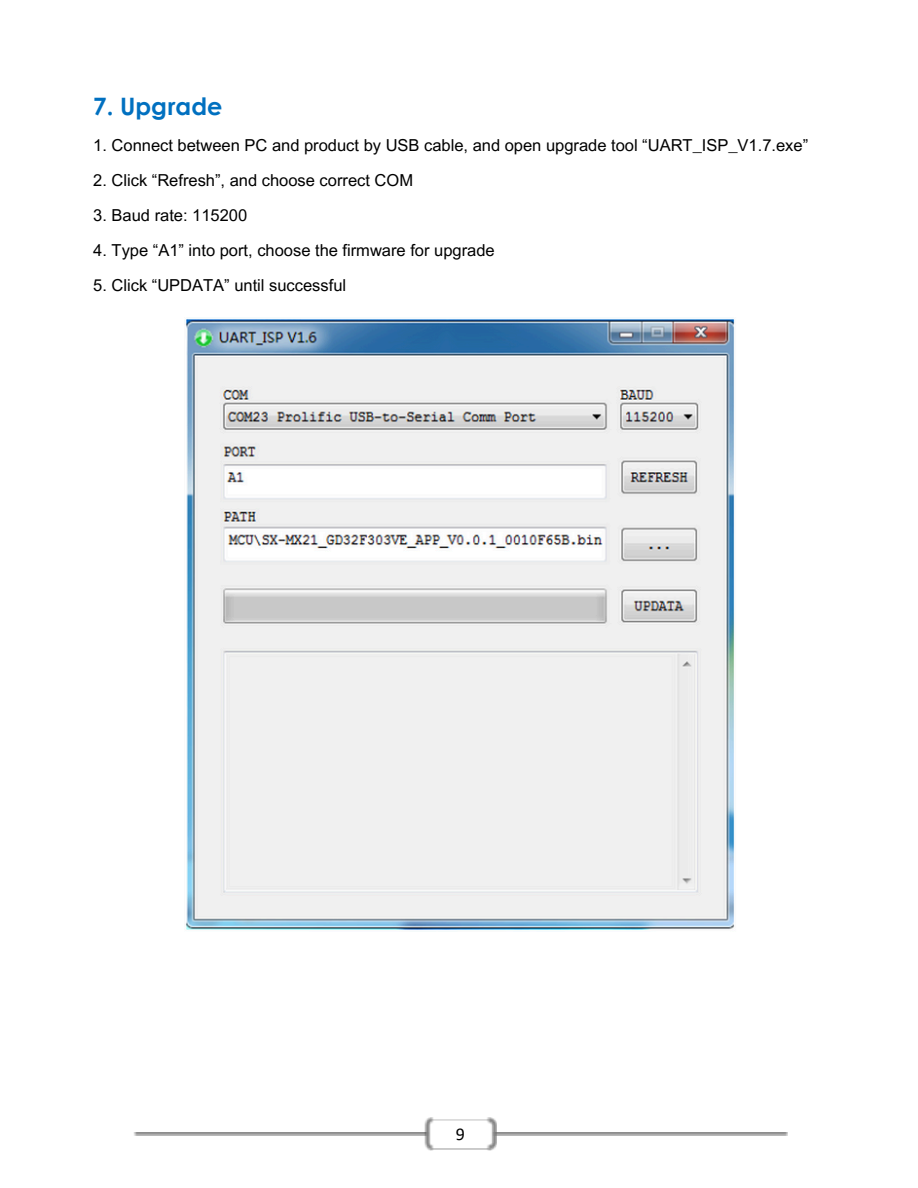
<style>
.page{position:relative;width:918px;height:1188px;background:#fff}
.page>*{position:absolute;margin:0;border:0;box-sizing:border-box;transform-origin:0 0}
.t1{font:700 24px "Century Gothic";color:#0070c0}
.t2{font:18px "Calibri";color:#000}
.t3{font:16.5px "Arial MT Pro";color:#000}
</style>
<div class="page">
<img style="left:134px;top:1133px;width:653px;height:3px">
<img style="left:424px;top:1117px;width:72px;height:33px">
<img style="left:186px;top:319px;width:549px;height:611px">
<p class="t1" style="left:93px;top:88px;width:131px">7. Upgrade</p>
<p class="t3" style="left:93px;top:139px;width:716px">1. Connect between PC and product by USB cable, and open upgrade tool “UART_ISP_V1.7.exe”</p>
<p class="t3" style="left:93px;top:174px;width:321px">2. Click “Refresh”, and choose correct COM</p>
<p class="t3" style="left:93px;top:209px;width:156px">3. Baud rate: 115200</p>
<p class="t3" style="left:93px;top:244px;width:403px">4. Type “A1” into port, choose the firmware for upgrade</p>
<p class="t3" style="left:93px;top:279px;width:254px">5. Click “UPDATA” until successful</p>
<p class="t2" style="left:456px;top:1127px;width:11px">9</p>
</div>
